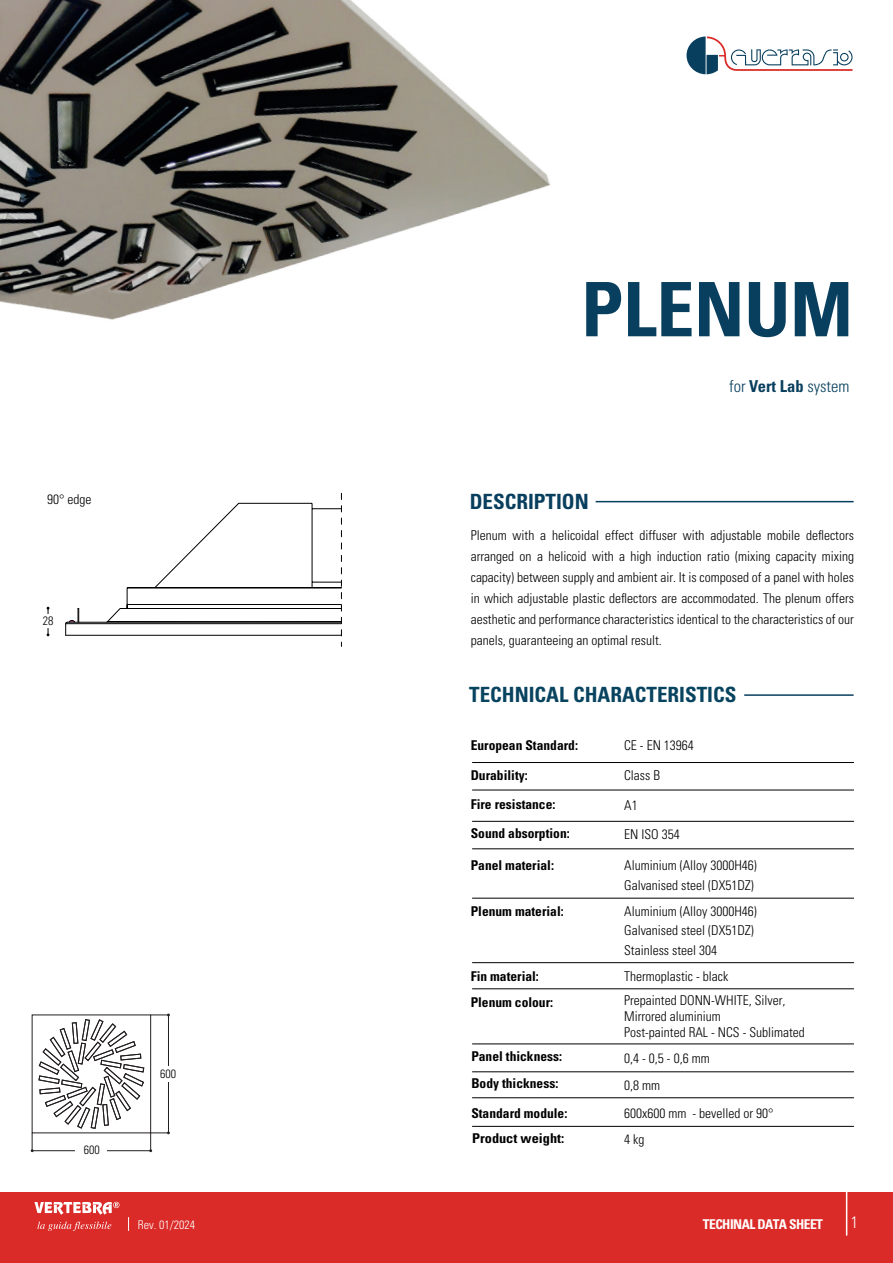
<style>
.page{position:relative;width:893px;height:1263px;background:#fff}
.page>*{position:absolute;margin:0;border:0;box-sizing:border-box;transform-origin:0 0}
.t1{font:700 condensed 75.15px "Univers LT Std";color:#093f5e}
.t2{font:700 condensed 21px "Univers LT Std";color:#08435f}
.t3{font:700 condensed 21px "Univers LT Std";color:#093f5e}
.t4{font:300 condensed 16.5px "Univers LT Std";color:#093f5e}
.t5{font:300 condensed 16.5px "Univers LT Std";color:#fff}
.t6{font:300 condensed 13.5px/21px "Univers LT Std";color:#000001}
.t7{font:700 condensed 13.5px/26.8px "Univers LT Std";color:#000001}
.t8{font:700 condensed 13.5px "Univers LT Std";letter-spacing:-.04em;color:#fff}
.t9{font:700 condensed 13.5px "Univers LT Std";color:#000001;scale:1.06 1}
.t10{font:300 condensed 12.15px "Univers LT Std";color:#000001}
.t11{font:300 condensed 12px "Univers LT Std";color:#fff}
.t12{font:300 condensed 12px "Univers LT Std";color:#000002}
.s1{font-weight:700}
</style>
<div class="page">
<svg style="left:47px;top:607px;width:2px;height:29px"></svg>
<div style="left:43px;top:614px;width:11px;height:14px;background:#fff"></div>
<svg style="left:686px;top:36px;width:166px;height:38px"></svg>
<img style="left:0;top:0;width:550px;height:320px">
<svg style="left:31px;top:1013px;width:139px;height:139px"></svg>
<svg style="left:65px;top:493px;width:277px;height:153px"></svg>
<hr style="left:596px;top:501px;width:258px;height:1px;background:#093f5e">
<hr style="left:744px;top:694px;width:110px;height:2px;background:#093f5e">
<hr style="left:472px;top:898px;width:382px;height:1px;background:#000001">
<hr style="left:472px;top:848px;width:382px;height:1px;background:#000001">
<hr style="left:472px;top:821px;width:382px;height:1px;background:#000001">
<hr style="left:472px;top:790px;width:382px;height:1px;background:#000001">
<hr style="left:472px;top:762px;width:382px;height:1px;background:#000001">
<hr style="left:472px;top:962px;width:382px;height:1px;background:#000001">
<hr style="left:472px;top:988px;width:382px;height:1px;background:#000001">
<hr style="left:472px;top:1044px;width:382px;height:1px;background:#000001">
<hr style="left:472px;top:1126px;width:382px;height:1px;background:#000001">
<hr style="left:472px;top:1071px;width:382px;height:1px;background:#000001">
<hr style="left:472px;top:1097px;width:382px;height:1px;background:#000001">
<div style="left:0;top:1193px;width:893px;height:70px;background:#da2b28"></div>
<svg style="left:34px;top:1202px;width:85px;height:13px"></svg>
<svg style="left:37px;top:1221px;width:74px;height:10px"></svg>
<hr style="left:846px;top:1192px;width:1px;height:43px;background:#fff">
<svg style="left:128px;top:1217px;width:1px;height:14px"></svg>
<p class="t6" style="left:47px;top:489px;width:46px">90° edge</p>
<p class="t10" style="left:43px;top:613px;width:12px">28</p>
<p class="t12" style="left:84px;top:1142px;width:17px">600</p>
<h1 class="t1" style="left:581px;top:263px;width:273px">PLENUM</h1>
<p class="t4" style="left:729px;top:377px;width:122px">for <span class="s1">Vert Lab</span> system</p>
<h2 class="t3" style="left:470px;top:489px;width:121px">DESCRIPTION</h2>
<p class="t6" style="left:471px;top:525px;width:385px;text-align:justify">Plenum with a helicoidal effect diffuser with adjustable mobile deflectors arranged on a helicoid with a high induction ratio (mixing capacity mixing capacity) between supply and ambient air. It is composed of a panel with holes in which adjustable plastic deflectors are accommodated. The plenum offers aesthetic and performance characteristics identical to the characteristics of our panels, guaranteeing an optimal result.</p>
<h2 class="t2" style="left:469px;top:682px;width:269px">TECHNICAL CHARACTERISTICS</h2>
<p class="t7" style="left:471px;top:732px;width:109px">European Standard:</p>
<p class="t6" style="left:624px;top:735px;width:71px">CE - EN 13964</p>
<p class="t7" style="left:471px;top:761px;width:58px">Durability:</p>
<p class="t6" style="left:624px;top:765px;width:37px">Class B</p>
<p class="t7" style="left:471px;top:791px;width:86px">Fire resistance:</p>
<p class="t6" style="left:624px;top:794px;width:15px">A1</p>
<p class="t7" style="left:471px;top:820px;width:100px">Sound absorption:</p>
<p class="t6" style="left:624px;top:824px;width:57px">EN ISO 354</p>
<p class="t7" style="left:471px;top:851px;width:85px">Panel material:</p>
<p class="t7" style="left:471px;top:897px;width:95px">Plenum material:</p>
<p class="t6" style="left:624px;top:855px;width:134px">Aluminium (Alloy 3000H46)</p>
<p class="t6" style="left:624px;top:901px;width:134px;line-height:19.5px">Aluminium (Alloy 3000H46)<br>Galvanised steel (DX51DZ)<br>Stainless steel 304</p>
<p class="t6" style="left:624px;top:875px;width:131px">Galvanised steel (DX51DZ)</p>
<p class="t7" style="left:471px;top:963px;width:70px">Fin material:</p>
<p class="t6" style="left:624px;top:966px;width:106px">Thermoplastic - black</p>
<p class="t12" style="left:160px;top:1067px;width:17px">600</p>
<p class="t7" style="left:471px;top:989px;width:84px">Plenum colour:</p>
<p class="t6" style="left:624px;top:992px;width:182px;line-height:16.2px">Prepainted DONN-WHITE, Silver,<br>Mirrored aluminium<br>Post-painted RAL - NCS - Sublimated</p>
<p class="t7" style="left:471px;top:1043px;width:92px">Panel thickness:<br>Body thickness:</p>
<p class="t7" style="left:471px;top:1100px;width:97px">Standard module:</p>
<p class="t6" style="left:624px;top:1103px;width:151px">600x600 mm - bevelled or 90°</p>
<p class="t9" style="left:472px;top:1129px;width:88px">Product weight:</p>
<p class="t6" style="left:624px;top:1048px;width:87px">0,4 - 0,5 - 0,6 mm</p>
<p class="t6" style="left:624px;top:1075px;width:37px">0,8 mm</p>
<p class="t6" style="left:624px;top:1128px;width:22px">4 kg</p>
<p class="t11" style="left:138px;top:1217px;width:59px">Rev. 01/2024</p>
<p class="t8" style="left:703px;top:1215px;width:122px">TECHINAL DATA SHEET</p>
<p class="t5" style="left:851px;top:1213px;width:9px">1</p>
</div>
